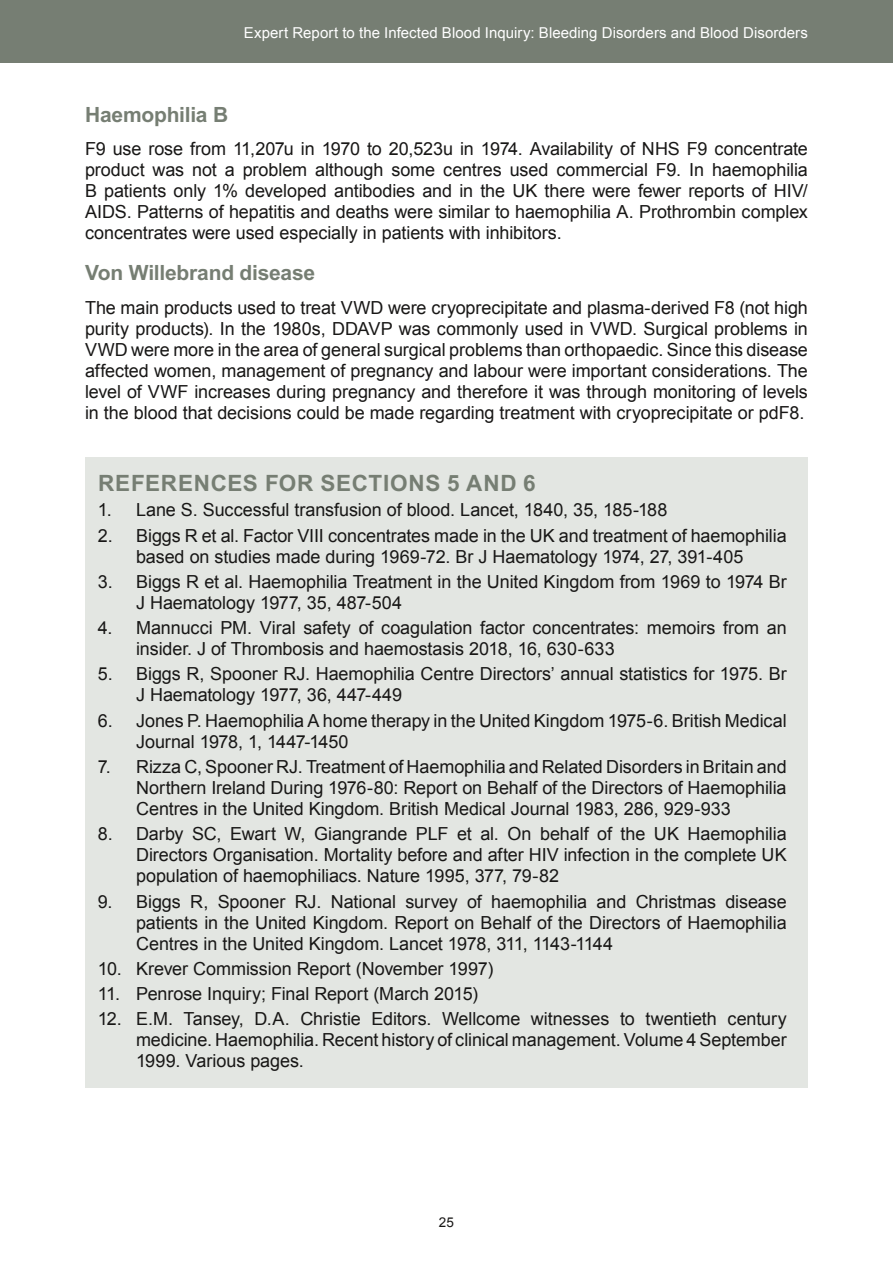
<style>
.page{position:relative;width:893px;height:1263px;background:#fff}
.page>*{position:absolute;margin:0;border:0;box-sizing:border-box;transform-origin:0 0}
.Shaded_Reference_Hea{font:700 22.5px "Arial";letter-spacing:.03em;color:#767e73}
.BHead{font:700 21px "Arial";letter-spacing:-.01em;color:#767e73}
.Shaded_Reference_Tex{font:18px/21px "Arial";letter-spacing:-.005em;color:#181716}
.Body_Full_Out{font:18px/21px "Arial";letter-spacing:-.005em;color:#181716;text-align:justify}
.t1{font:15px "Arial";letter-spacing:.005em;color:#fff}
.t2{font:13.5px "Arial";color:#181716}
</style>
<div class="page">
<div style="left:0;top:0;width:893px;height:63px;background:#767e73"></div>
<div style="left:85px;top:458px;width:723px;height:630px;background:#e3e6e2"></div>
<p class="t1" style="left:244px;top:22px;width:565px">Expert Report to the Infected Blood Inquiry: Bleeding Disorders and Blood Disorders</p>
<h3 class="BHead" style="left:85px;top:99px;width:145px">Haemophilia B</h3>
<p class="Body_Full_Out" style="left:85px;top:139px;width:724px">F9 use rose from 11,207u in 1970 to 20,523u in 1974. Availability of NHS F9 concentrate product was not a problem although some centres used commercial F9. In haemophilia B patients only 1% developed antibodies and in the UK there were fewer reports of HIV/ AIDS. Patterns of hepatitis and deaths were similar to haemophilia A. Prothrombin complex concentrates were used especially in patients with inhibitors.</p>
<h3 class="BHead" style="left:85px;top:258px;width:232px">Von Willebrand disease</h3>
<p class="Body_Full_Out" style="left:85px;top:297px;width:724px">The main products used to treat VWD were cryoprecipitate and plasma-derived F8 (not high purity products). In the 1980s, DDAVP was commonly used in VWD. Surgical problems in VWD were more in the area of general surgical problems than orthopaedic. Since this disease affected women, management of pregnancy and labour were important considerations. The level of VWF increases during pregnancy and therefore it was through monitoring of levels in the blood that decisions could be made regarding treatment with cryoprecipitate or pdF8.</p>
<p class="Shaded_Reference_Hea" style="left:98px;top:467px;width:439px">REFERENCES FOR SECTIONS 5 AND 6</p>
<p class="Shaded_Reference_Tex" style="left:98px;top:500px;width:571px">1. Lane S. Successful transfusion of blood. Lancet, 1840, 35, 185-188</p>
<p class="Shaded_Reference_Tex" style="left:98px;top:525px;width:690px;text-align:center">2. Biggs R et al. Factor VIII concentrates made in the UK and treatment of haemophilia based on studies made during 1969-72. Br J Haematology 1974, 27, 391-405</p>
<p class="Shaded_Reference_Tex" style="left:136px;top:571px;width:652px;text-indent:-38px">3. Biggs R et al. Haemophilia Treatment in the United Kingdom from 1969 to 1974 Br<br>J Haematology 1977, 35, 487-504</p>
<p class="Shaded_Reference_Tex" style="left:136px;top:618px;width:652px;text-indent:-38px">4. Mannucci PM. Viral safety of coagulation factor concentrates: memoirs from an insider. J of Thrombosis and haemostasis 2018, 16, 630-633</p>
<p class="Shaded_Reference_Tex" style="left:136px;top:664px;width:652px;text-indent:-38px">5. Biggs R, Spooner RJ. Haemophilia Centre Directors’ annual statistics for 1975. Br<br>J Haematology 1977, 36, 447-449</p>
<p class="Shaded_Reference_Tex" style="left:136px;top:710px;width:652px;text-indent:-38px">6. Jones P. Haemophilia A home therapy in the United Kingdom 1975-6. British Medical<br>Journal 1978, 1, 1447-1450</p>
<p class="Shaded_Reference_Tex" style="left:136px;top:756px;width:652px;text-align:justify;text-indent:-38px">7. Rizza C, Spooner RJ. Treatment of Haemophilia and Related Disorders in Britain and Northern Ireland During 1976-80: Report on Behalf of the Directors of Haemophilia Centres in the United Kingdom. British Medical Journal 1983, 286, 929-933</p>
<p class="Shaded_Reference_Tex" style="left:136px;top:824px;width:652px;text-align:justify;text-indent:-38px">8. Darby SC, Ewart W, Giangrande PLF et al. On behalf of the UK Haemophilia Directors Organisation. Mortality before and after HIV infection in the complete UK population of haemophiliacs. Nature 1995, 377, 79-82</p>
<p class="Shaded_Reference_Tex" style="left:136px;top:891px;width:652px;text-align:justify;text-indent:-38px">9. Biggs R, Spooner RJ. National survey of haemophilia and Christmas disease patients in the United Kingdom. Report on Behalf of the Directors of Haemophilia Centres in the United Kingdom. Lancet 1978, 311, 1143-1144</p>
<p class="Shaded_Reference_Tex" style="left:98px;top:958px;width:397px">10. Krever Commission Report (November 1997)</p>
<p class="Shaded_Reference_Tex" style="left:98px;top:983px;width:382px">11. Penrose Inquiry; Final Report (March 2015)</p>
<p class="Shaded_Reference_Tex" style="left:136px;top:1009px;width:652px;text-align:justify;text-indent:-38px">12. E.M. Tansey, D.A. Christie Editors. Wellcome witnesses to twentieth century medicine. Haemophilia. Recent history of clinical management. Volume 4 September 1999. Various pages.</p>
<p class="t2" style="left:439px;top:1213px;width:17px">25</p>
</div>
